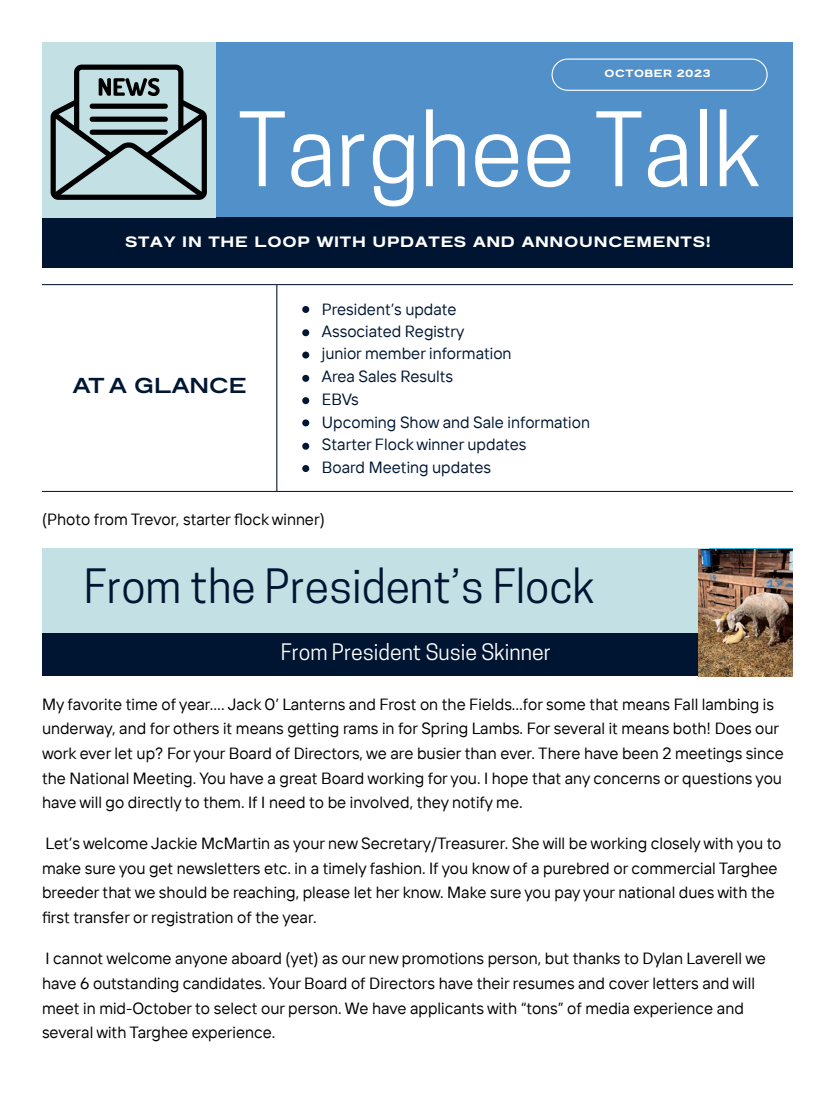
<style>
.page{position:relative;width:836px;height:1103px;background:#fff}
.page>*{position:absolute;margin:0;border:0;box-sizing:border-box;transform-origin:0 0}
.t1{font:96px "Cooper Hewitt";color:#fff}
.t2{font:44.4px "Cooper Hewitt";color:#001532}
.t3{font:500 expanded 21.6px "Prachason Neue";color:#001632}
.t4{font:21.3px "Cooper Hewitt";color:#fff}
.t5{font:16.2px/24.6px "TT Interphases";color:#000}
.t6{font:16.2px "TT Interphases";color:#001632}
.t7{font:600 expanded 15px "Prachason Neue";letter-spacing:.05em;color:#fff}
.t8{font:600 expanded 10.5px "Prachason Neue";letter-spacing:.05em;color:#fff}
</style>
<div class="page">
<div style="left:42px;top:42px;width:750px;height:225px;background:#5290c9"></div>
<div style="left:42px;top:217px;width:750px;height:50px;background:#001532"></div>
<div style="left:42px;top:42px;width:173px;height:175px;background:#c3e0e5"></div>
<svg style="left:551px;top:59px;width:216px;height:32px"></svg>
<svg style="left:51px;top:65px;width:156px;height:135px"></svg>
<svg style="left:302px;top:306px;width:7px;height:7px"></svg>
<svg style="left:302px;top:329px;width:7px;height:7px"></svg>
<svg style="left:302px;top:351px;width:7px;height:7px"></svg>
<svg style="left:302px;top:375px;width:7px;height:7px"></svg>
<svg style="left:302px;top:397px;width:7px;height:7px"></svg>
<svg style="left:302px;top:419px;width:7px;height:7px"></svg>
<svg style="left:302px;top:443px;width:7px;height:7px"></svg>
<svg style="left:302px;top:465px;width:7px;height:7px"></svg>
<hr style="left:276px;top:285px;width:1px;height:206px;background:#001632">
<hr style="left:42px;top:284px;width:750px;height:1px;background:#001632">
<hr style="left:42px;top:491px;width:750px;height:1px;background:#001632">
<div style="left:42px;top:548px;width:750px;height:128px;background:#c3e0e5"></div>
<div style="left:42px;top:633px;width:750px;height:43px;background:#001532"></div>
<img style="left:698px;top:549px;width:94px;height:127px">
<p class="t8" style="left:604px;top:69px;width:107px">OCTOBER 2023</p>
<p class="t1" style="left:237px;top:114px;width:525px">Targhee Talk</p>
<p class="t7" style="left:125px;top:235px;width:587px">STAY IN THE LOOP WITH UPDATES AND ANNOUNCEMENTS!</p>
<p class="t3" style="left:73px;top:375px;width:175px">AT A GLANCE</p>
<p class="t6" style="left:322px;top:298px;width:136px">President’s update</p>
<p class="t6" style="left:322px;top:321px;width:144px">Associated Registry</p>
<p class="t6" style="left:322px;top:343px;width:191px">junior member information</p>
<p class="t6" style="left:322px;top:366px;width:133px">Area Sales Results</p>
<p class="t6" style="left:322px;top:388px;width:38px">EBVs</p>
<p class="t6" style="left:322px;top:412px;width:269px">Upcoming Show and Sale information</p>
<p class="t6" style="left:322px;top:434px;width:206px">Starter Flock winner updates</p>
<p class="t6" style="left:322px;top:456px;width:171px">Board Meeting updates</p>
<p class="t5" style="left:42px;top:507px;width:284px">(Photo from Trevor, starter flock winner)</p>
<p class="t2" style="left:84px;top:569px;width:512px">From the President’s Flock</p>
<p class="t4" style="left:281px;top:644px;width:271px">From President Susie Skinner</p>
<p class="t5" style="left:42px;top:691px;width:743px">My favorite time of year…. Jack 0’ Lanterns and Frost on the Fields…for some that means Fall lambing is underway, and for others it means getting rams in for Spring Lambs. For several it means both! Does our work ever let up? For your Board of Directors, we are busier than ever. There have been 2 meetings since the National Meeting. You have a great Board working for you. I hope that any concerns or questions you have will go directly to them. If I need to be involved, they notify me.</p>
<p class="t5" style="left:42px;top:831px;width:741px">Let’s welcome Jackie McMartin as your new Secretary/Treasurer. She will be working closely with you to make sure you get newsletters etc. in a timely fashion. If you know of a purebred or commercial Targhee breeder that we should be reaching, please let her know. Make sure you pay your national dues with the first transfer or registration of the year.</p>
<p class="t5" style="left:42px;top:945px;width:725px">I cannot welcome anyone aboard (yet) as our new promotions person, but thanks to Dylan Laverell we have 6 outstanding candidates. Your Board of Directors have their resumes and cover letters and will meet in mid-October to select our person. We have applicants with “tons” of media experience and several with Targhee experience.</p>
</div>
